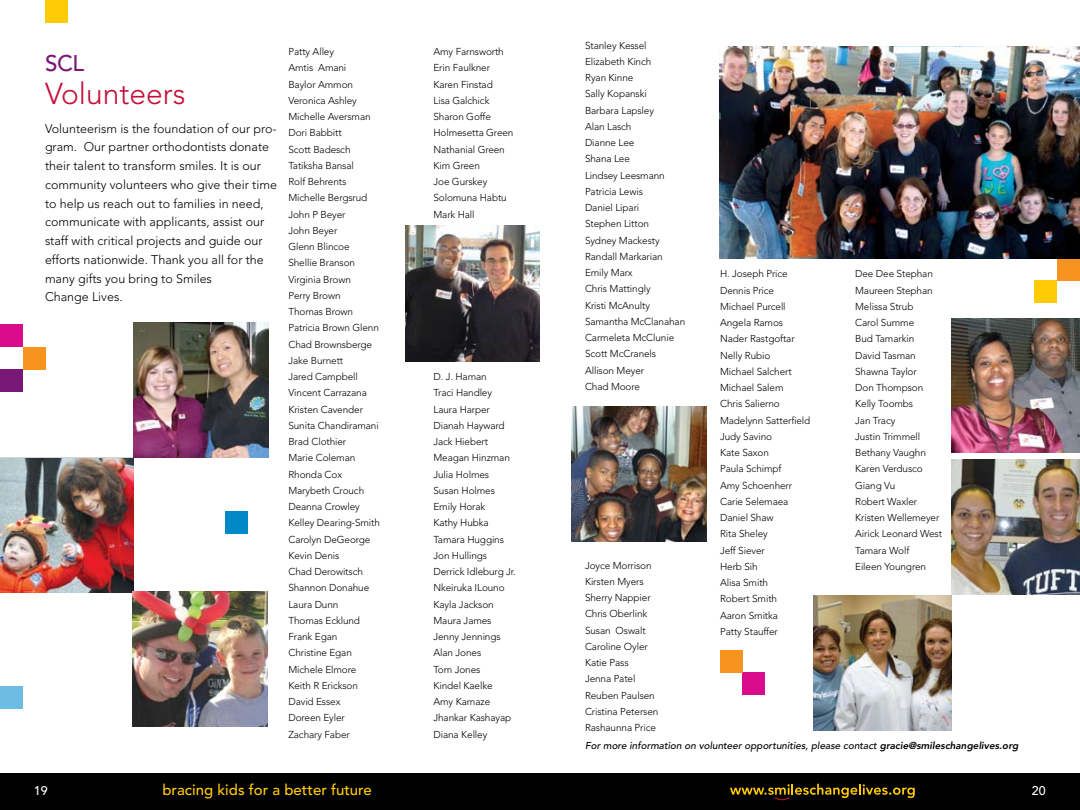
<style>
.page{position:relative;width:1080px;height:810px;background:#fff}
.page>*{position:absolute;margin:0;border:0;box-sizing:border-box;transform-origin:0 0}
.t1{font:300 30px "Avenir";color:#c41039}
.t2{font:500 22.5px "Avenir";color:#7a1878}
.t3{font:500 15px "Avenir";color:#ffcb05}
.t4{font:300 12.5px/18.8px "Avenir";color:#000}
.t5{font:500 12.5px "Avenir";color:#fff}
.t6{font:300 10px/16.2px "Avenir";letter-spacing:-.01em;color:#000}
.t7{font:italic 500 10px "Avenir";color:#000}
.s1{font-weight:800}
</style>
<div class="page">
<div style="left:0;top:773px;width:1080px;height:37px;background:#000"></div>
<img style="left:951px;top:460px;width:129px;height:135px">
<img style="left:405px;top:225px;width:135px;height:137px">
<img style="left:0;top:458px;width:134px;height:134px">
<div style="left:0;top:686px;width:23px;height:23px;background:#6cbce3"></div>
<div style="left:0;top:324px;width:23px;height:23px;background:#d70b8c"></div>
<div style="left:23px;top:347px;width:23px;height:23px;background:#f7931e"></div>
<div style="left:0;top:369px;width:23px;height:23px;background:#7a1878"></div>
<div style="left:225px;top:511px;width:23px;height:23px;background:#0088c7"></div>
<div style="left:1035px;top:280px;width:22px;height:23px;background:#ffcb05"></div>
<div style="left:1057px;top:258px;width:23px;height:23px;background:#f7931e"></div>
<img style="left:132px;top:591px;width:135px;height:135px">
<div style="left:45px;top:0;width:23px;height:23px;background:#ffcb05"></div>
<img style="left:719px;top:47px;width:361px;height:212px">
<img style="left:814px;top:596px;width:137px;height:135px">
<img style="left:134px;top:323px;width:135px;height:135px">
<img style="left:571px;top:407px;width:135px;height:135px">
<div style="left:742px;top:673px;width:23px;height:22px;background:#d70b8c"></div>
<div style="left:720px;top:650px;width:22px;height:23px;background:#f7931e"></div>
<img style="left:951px;top:318px;width:129px;height:135px">
<h2 class="t2" style="left:45px;top:51px;width:41px">SCL</h2>
<h1 class="t1" style="left:45px;top:76px;width:142px">Volunteers</h1>
<p class="t4" style="left:45px;top:119px;width:234px">Volunteerism is the foundation of our pro&shy;gram. Our partner orthodontists donate their talent to transform smiles. It is our community volunteers who give their time to help us reach out to families in need, communicate with applicants, assist our staff with critical projects and guide our efforts nationwide. Thank you all for the many gifts you bring to Smiles<br>Change Lives.</p>
<p class="t6" style="left:288px;top:43px;width:93px">Patty Alley<br>Amtis Amani<br>Baylor Ammon<br>Veronica Ashley<br>Michelle Aversman<br>Dori Babbitt<br>Scott Badesch<br>Tatiksha Bansal<br>Rolf Behrents<br>Michelle Bergsrud<br>John P Beyer<br>John Beyer<br>Glenn Blincoe<br>Shellie Branson<br>Virginia Brown<br>Perry Brown<br>Thomas Brown<br>Patricia Brown Glenn<br>Chad Brownsberge<br>Jake Burnett<br>Jared Campbell<br>Vincent Carrazana<br>Kristen Cavender<br>Sunita Chandiramani<br>Brad Clothier<br>Marie Coleman<br>Rhonda Cox<br>Marybeth Crouch<br>Deanna Crowley<br>Kelley Dearing-Smith<br>Carolyn DeGeorge<br>Kevin Denis<br>Chad Derowitsch<br>Shannon Donahue<br>Laura Dunn<br>Thomas Ecklund<br>Frank Egan<br>Christine Egan<br>Michele Elmore<br>Keith R Erickson<br>David Essex<br>Doreen Eyler<br>Zachary Faber</p>
<p class="t6" style="left:433px;top:43px;width:82px">Amy Farnsworth<br>Erin Faulkner<br>Karen Finstad<br>Lisa Galchick<br>Sharon Goffe<br>Holmesetta Green<br>Nathanial Green<br>Kim Green<br>Joe Gurskey<br>Solomuna Habtu<br>Mark Hall</p>
<p class="t6" style="left:433px;top:368px;width:84px">D. J. Haman<br>Traci Handley<br>Laura Harper<br>Dianah Hayward<br>Jack Hiebert<br>Meagan Hinzman<br>Julia Holmes<br>Susan Holmes<br>Emily Horak<br>Kathy Hubka<br>Tamara Huggins<br>Jon Hullings<br>Derrick Idleburg Jr.<br>Nkeiruka ILouno<br>Kayla Jackson<br>Maura James<br>Jenny Jennings<br>Alan Jones<br>Tom Jones<br>Kindel Kaelke<br>Amy Karnaze<br>Jhankar Kashayap<br>Diana Kelley</p>
<p class="t6" style="left:585px;top:37px;width:102px">Stanley Kessel<br>Elizabeth Kinch<br>Ryan Kinne<br>Sally Kopanski<br>Barbara Lapsley<br>Alan Lasch<br>Dianne Lee<br>Shana Lee<br>Lindsey Leesmann<br>Patricia Lewis<br>Daniel Lipari<br>Stephen Litton<br>Sydney Mackesty<br>Randall Markarian<br>Emily Marx<br>Chris Mattingly<br>Kristi McAnulty<br>Samantha McClanahan<br>Carmeleta McClunie<br>Scott McCranels<br>Allison Meyer<br>Chad Moore</p>
<p class="t6" style="left:585px;top:557px;width:75px">Joyce Morrison<br>Kirsten Myers<br>Sherry Nappier<br>Chris Oberlink<br>Susan Oswalt<br>Caroline Oyler<br>Katie Pass<br>Jenna Patel<br>Reuben Paulsen<br>Cristina Petersen<br>Rashaunna Price</p>
<p class="t6" style="left:720px;top:266px;width:92px">H. Joseph Price<br>Dennis Price<br>Michael Purcell<br>Angela Ramos<br>Nader Rastgoftar<br>Nelly Rubio<br>Michael Salchert<br>Michael Salem<br>Chris Salierno<br>Madelynn Satterfield<br>Judy Savino<br>Kate Saxon<br>Paula Schimpf<br>Amy Schoenherr<br>Carie Selemaea<br>Daniel Shaw<br>Rita Sheley<br>Jeff Siever<br>Herb Sih<br>Alisa Smith<br>Robert Smith<br>Aaron Smitka<br>Patty Stauffer</p>
<p class="t6" style="left:855px;top:266px;width:88px">Dee Dee Stephan<br>Maureen Stephan<br>Melissa Strub<br>Carol Summe<br>Bud Tamarkin<br>David Tasman<br>Shawna Taylor<br>Don Thompson<br>Kelly Toombs<br>Jan Tracy<br>Justin Trimmell<br>Bethany Vaughn<br>Karen Verdusco<br>Giang Vu<br>Robert Waxler<br>Kristen Wellemeyer<br>Airick Leonard West<br>Tamara Wolf<br>Eileen Youngren</p>
<p class="t7" style="left:585px;top:740px;width:435px">For more information on volunteer opportunities, please contact <span class="s1">gracie@smileschangelives.org</span></p>
<h3 class="t3" style="left:162px;top:781px;width:211px">bracing kids for a better future</h3>
<p class="t5" style="left:34px;top:783px;width:15px">19</p>
<p class="t5" style="left:1032px;top:783px;width:15px">20</p>
</div>
